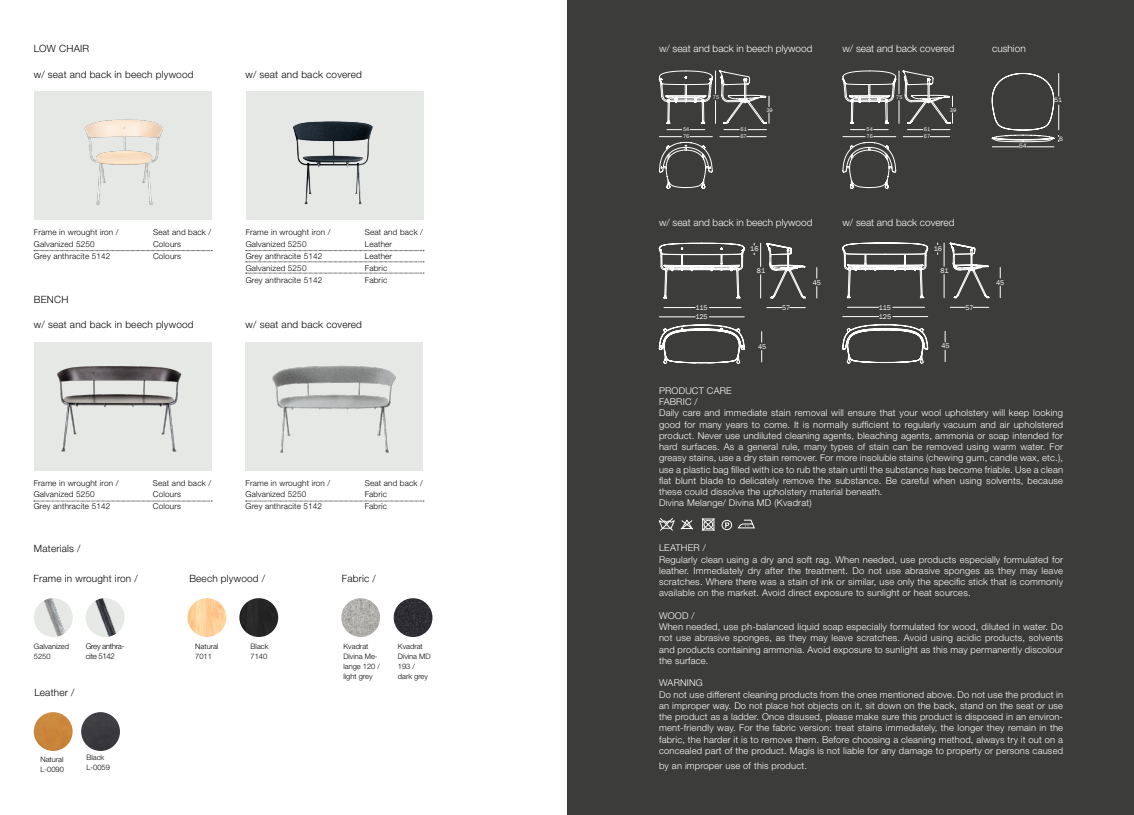
<style>
.page{position:relative;width:1134px;height:815px;background:#fff}
.page>*{position:absolute;margin:0;border:0;box-sizing:border-box;transform-origin:0 0}
.t1{font:300 10px "Helvetica Neue LT Std";letter-spacing:.02em;color:#040503}
.t2{font:300 10px "Helvetica Neue LT Std";color:#fff}
.t3{font:300 9.38px/11.2px "Helvetica Neue LT Std";letter-spacing:.02em;color:#fff;text-align:justify}
.t4{font:300 8.12px "Helvetica Neue LT Std";letter-spacing:.02em;color:#040503}
.t5{font:300 7.88px/10px "Helvetica Neue LT Std";letter-spacing:-.04em;color:#040503}
.t6{font:300 7.5px/10px "Helvetica Neue LT Std";color:#040503}
.t7{font:7px "Franklin Gothic";color:#fff}
.t8{font:6.5px "Franklin Gothic";color:#fff}
.t9{font:5.38px/7px "Franklin Gothic";color:#fff}
</style>
<div class="page">
<div style="left:567px;top:0;width:567px;height:815px;background:#3c3c3b"></div>
<img style="left:34px;top:712px;width:39px;height:39px;border-radius:19px">
<img style="left:81px;top:712px;width:39px;height:39px;border-radius:19px">
<img style="left:341px;top:598px;width:39px;height:39px;border-radius:19px">
<img style="left:394px;top:598px;width:38px;height:39px;border-radius:19px">
<img style="left:188px;top:598px;width:38px;height:39px;border-radius:19px">
<img style="left:34px;top:598px;width:39px;height:39px;border-radius:19px">
<img style="left:86px;top:598px;width:39px;height:39px;border-radius:19px">
<img style="left:239px;top:598px;width:39px;height:39px;border-radius:19px">
<svg style="left:659px;top:70px;width:111px;height:119px"></svg>
<svg style="left:842px;top:70px;width:111px;height:119px"></svg>
<svg style="left:816px;top:286px;width:1px;height:12px"></svg>
<svg style="left:659px;top:243px;width:147px;height:121px"></svg>
<svg style="left:1000px;top:286px;width:1px;height:12px"></svg>
<svg style="left:842px;top:243px;width:147px;height:121px"></svg>
<svg style="left:738px;top:520px;width:16px;height:8px"></svg>
<svg style="left:659px;top:518px;width:73px;height:13px"></svg>
<div style="left:34px;top:91px;width:177px;height:129px;background:#e6e8e5"></div>
<img style="left:84px;top:119px;width:79px;height:86px">
<img style="left:246px;top:91px;width:177px;height:129px">
<div style="left:34px;top:342px;width:177px;height:128px;background:#e6e8e5"></div>
<img style="left:57px;top:366px;width:125px;height:86px">
<div style="left:245px;top:342px;width:178px;height:128px;background:#e6e8e5"></div>
<img style="left:272px;top:365px;width:124px;height:88px">
<svg style="left:34px;top:250px;width:178px;height:1px"></svg>
<svg style="left:34px;top:501px;width:178px;height:1px"></svg>
<svg style="left:246px;top:250px;width:178px;height:1px"></svg>
<svg style="left:246px;top:501px;width:178px;height:1px"></svg>
<svg style="left:246px;top:262px;width:178px;height:1px"></svg>
<svg style="left:246px;top:273px;width:178px;height:1px"></svg>
<svg style="left:992px;top:73px;width:67px;height:75px"></svg>
<p class="t1" style="left:34px;top:42px;width:57px">LOW CHAIR</p>
<p class="t1" style="left:34px;top:68px;width:161px">w/ seat and back in beech plywood</p>
<p class="t1" style="left:245px;top:68px;width:118px">w/ seat and back covered</p>
<p class="t4" style="left:34px;top:227px;width:86px">Frame in wrought iron /</p>
<p class="t4" style="left:34px;top:239px;width:62px">Galvanized 5250</p>
<p class="t4" style="left:34px;top:251px;width:78px">Grey anthracite 5142</p>
<p class="t4" style="left:153px;top:227px;width:60px">Seat and back /</p>
<p class="t4" style="left:153px;top:239px;width:30px">Colours</p>
<p class="t4" style="left:153px;top:251px;width:30px">Colours</p>
<p class="t4" style="left:246px;top:227px;width:86px">Frame in wrought iron /</p>
<p class="t4" style="left:246px;top:239px;width:62px">Galvanized 5250</p>
<p class="t4" style="left:246px;top:251px;width:78px">Grey anthracite 5142</p>
<p class="t4" style="left:246px;top:263px;width:62px">Galvanized 5250</p>
<p class="t4" style="left:246px;top:275px;width:78px">Grey anthracite 5142</p>
<p class="t4" style="left:365px;top:227px;width:60px">Seat and back /</p>
<p class="t4" style="left:365px;top:239px;width:29px">Leather</p>
<p class="t4" style="left:365px;top:251px;width:29px">Leather</p>
<p class="t4" style="left:365px;top:263px;width:24px">Fabric</p>
<p class="t4" style="left:365px;top:275px;width:24px">Fabric</p>
<p class="t1" style="left:34px;top:293px;width:36px">BENCH</p>
<p class="t1" style="left:34px;top:319px;width:161px">w/ seat and back in beech plywood</p>
<p class="t1" style="left:246px;top:319px;width:118px">w/ seat and back covered</p>
<p class="t4" style="left:34px;top:478px;width:86px">Frame in wrought iron /</p>
<p class="t4" style="left:34px;top:489px;width:62px">Galvanized 5250</p>
<p class="t4" style="left:34px;top:501px;width:78px">Grey anthracite 5142</p>
<p class="t1" style="left:34px;top:542px;width:48px">Materials /</p>
<p class="t4" style="left:153px;top:478px;width:60px">Seat and back /</p>
<p class="t4" style="left:153px;top:489px;width:30px">Colours</p>
<p class="t4" style="left:153px;top:501px;width:30px">Colours</p>
<p class="t4" style="left:246px;top:478px;width:86px">Frame in wrought iron /</p>
<p class="t4" style="left:246px;top:489px;width:62px">Galvanized 5250</p>
<p class="t4" style="left:246px;top:501px;width:78px">Grey anthracite 5142</p>
<p class="t4" style="left:365px;top:478px;width:60px">Seat and back /</p>
<p class="t4" style="left:365px;top:489px;width:24px">Fabric</p>
<p class="t4" style="left:365px;top:501px;width:24px">Fabric</p>
<p class="t1" style="left:34px;top:572px;width:106px">Frame in wrought iron /</p>
<p class="t1" style="left:189px;top:572px;width:77px">Beech plywood /</p>
<p class="t1" style="left:342px;top:573px;width:36px">Fabric /</p>
<p class="t6" style="left:34px;top:641px;width:37px">Galvanized</p>
<p class="t6" style="left:34px;top:651px;width:18px">5250</p>
<p class="t5" style="left:86px;top:641px;width:40px">Grey anthra&shy;cite 5142</p>
<p class="t1" style="left:34px;top:687px;width:42px">Leather /</p>
<p class="t6" style="left:40px;top:754px;width:25px">Natural<br>L-0090</p>
<p class="t6" style="left:86px;top:753px;width:25px">Black<br>L-0059</p>
<p class="t6" style="left:195px;top:641px;width:25px">Natural</p>
<p class="t6" style="left:195px;top:651px;width:18px">7011</p>
<p class="t6" style="left:251px;top:641px;width:19px">Black</p>
<p class="t6" style="left:251px;top:651px;width:18px">7140</p>
<p class="t6" style="left:343px;top:641px;width:27px">Kvadrat</p>
<p class="t6" style="left:343px;top:651px;width:38px">Divina Me&shy;lange 120 /</p>
<p class="t6" style="left:343px;top:671px;width:31px">light grey</p>
<p class="t6" style="left:398px;top:641px;width:27px">Kvadrat</p>
<p class="t6" style="left:398px;top:651px;width:34px">Divina MD<br>193 /</p>
<p class="t6" style="left:398px;top:671px;width:32px">dark grey</p>
<p class="t2" style="left:659px;top:42px;width:155px">w/ seat and back in beech plywood</p>
<p class="t2" style="left:842px;top:42px;width:113px">w/ seat and back covered</p>
<p class="t2" style="left:992px;top:42px;width:35px">cushion</p>
<p class="t9" style="left:713px;top:94px;width:8px">75</p>
<p class="t9" style="left:683px;top:126px;width:8px">54<br>76</p>
<p class="t9" style="left:740px;top:126px;width:8px">61<br>67</p>
<p class="t9" style="left:766px;top:106px;width:8px">39</p>
<p class="t9" style="left:896px;top:94px;width:8px">75</p>
<p class="t9" style="left:866px;top:126px;width:8px">54<br>76</p>
<p class="t9" style="left:924px;top:126px;width:8px">61<br>67</p>
<p class="t9" style="left:950px;top:106px;width:8px">39</p>
<p class="t8" style="left:1054px;top:96px;width:9px">51</p>
<p class="t8" style="left:1059px;top:135px;width:5px">6</p>
<p class="t8" style="left:1019px;top:142px;width:9px">54</p>
<p class="t2" style="left:659px;top:216px;width:155px">w/ seat and back in beech plywood</p>
<p class="t2" style="left:842px;top:216px;width:113px">w/ seat and back covered</p>
<p class="t7" style="left:750px;top:245px;width:10px">16</p>
<p class="t7" style="left:757px;top:266px;width:10px">81</p>
<p class="t7" style="left:934px;top:244px;width:10px">16</p>
<p class="t7" style="left:940px;top:266px;width:10px">81</p>
<p class="t7" style="left:813px;top:278px;width:10px">45</p>
<p class="t7" style="left:996px;top:278px;width:10px">45</p>
<p class="t7" style="left:695px;top:303px;width:14px">115</p>
<p class="t7" style="left:782px;top:303px;width:10px">57</p>
<p class="t7" style="left:879px;top:303px;width:14px">115</p>
<p class="t7" style="left:965px;top:303px;width:10px">57</p>
<p class="t7" style="left:695px;top:312px;width:14px">125</p>
<p class="t7" style="left:879px;top:312px;width:14px">125</p>
<p class="t7" style="left:758px;top:342px;width:10px">45</p>
<p class="t7" style="left:941px;top:342px;width:10px">45</p>
<p class="t3" style="left:659px;top:385px;width:74px">PRODUCT CARE</p>
<p class="t3" style="left:659px;top:396px;width:40px">FABRIC /</p>
<p class="t3" style="left:659px;top:407px;width:406px">Daily care and immediate stain removal will ensure that your wool upholstery will keep looking good for many years to come. It is normally sufficient to regularly vacuum and air upholstered product. Never use undiluted cleaning agents, bleaching agents, ammonia or soap intended for hard surfaces. As a general rule, many types of stain can be removed using warm water. For greasy stains, use a dry stain remover. For more insoluble stains (chewing gum, candle wax, etc.), use a plastic bag filled with ice to rub the stain until the substance has become friable. Use a clean flat blunt blade to delicately remove the substance. Be careful when using solvents, because these could dissolve the upholstery material beneath.</p>
<p class="t3" style="left:659px;top:497px;width:154px">Divina Melange/ Divina MD (Kvadrat)</p>
<p class="t3" style="left:659px;top:542px;width:48px">LEATHER /</p>
<p class="t3" style="left:659px;top:553px;width:405px">Regularly clean using a dry and soft rag. When needed, use products especially formulated for leather. Immediately dry after the treatment. Do not use abrasive sponges as they may leave scratches. Where there was a stain of ink or similar, use only the specific stick that is commonly available on the market. Avoid direct exposure to sunlight or heat sources.</p>
<p class="t3" style="left:659px;top:610px;width:37px">WOOD /</p>
<p class="t3" style="left:659px;top:621px;width:406px">When needed, use ph-balanced liquid soap especially formulated for wood, diluted in water. Do not use abrasive sponges, as they may leave scratches. Avoid using acidic products, solvents and products containing ammonia. Avoid exposure to sunlight as this may permanently discolour the surface.</p>
<p class="t3" style="left:659px;top:677px;width:45px">WARNING</p>
<p class="t3" style="left:659px;top:688px;width:406px">Do not use different cleaning products from the ones mentioned above. Do not use the product in an improper way. Do not place hot objects on it, sit down on the back, stand on the seat or use the product as a ladder. Once disused, please make sure this product is disposed in an environ&shy;ment-friendly way. For the fabric version: treat stains immediately, the longer they remain in the fabric, the harder it is to remove them. Before choosing a cleaning method, always try it out on a concealed part of the product. Magis is not liable for any damage to property or persons caused</p>
<p class="t3" style="left:659px;top:760px;width:149px">by an improper use of this product.</p>
</div>
